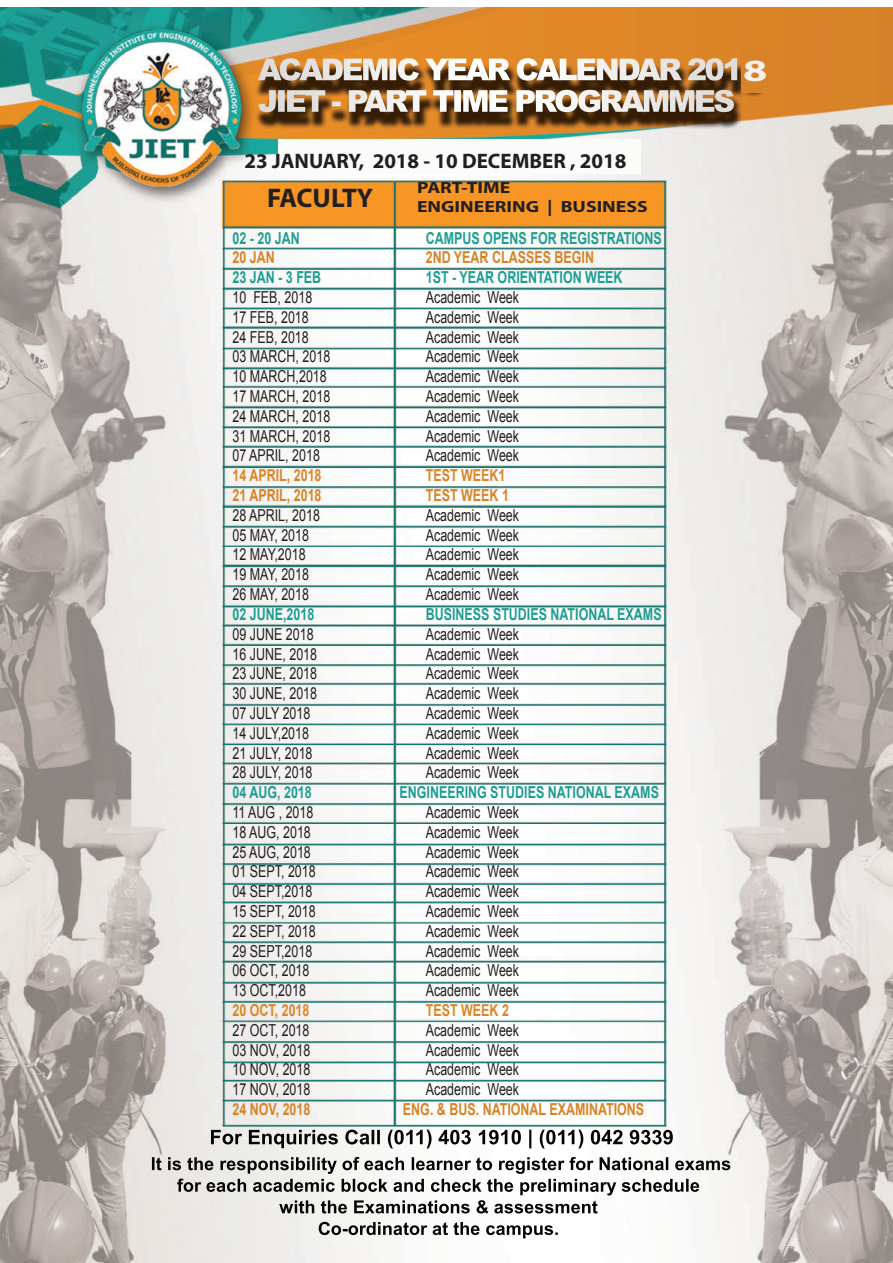
<style>
.page{position:relative;width:893px;height:1263px;background:#fff}
.page>*{position:absolute;margin:0;border:0;box-sizing:border-box;transform-origin:0 0}
.t1{font:700 31.05px "Myriad Pro";color:#f2f1f0;scale:1.41 1}
.t2{font:700 27px "Myriad Pro";letter-spacing:-.015em;color:#231f20}
.t3{font:700 21px "Myriad Pro";color:#231f20}
.t4{font:16.5px "Arial";color:#231f20;scale:.76 1}
.t5{font:700 16.5px "Arial";color:#1e9e93;scale:.76 1}
.t6{font:700 16.5px "Arial";color:#d78327;scale:.76 1}
.t7{font:700 16.5px "Arial";color:#db8528;scale:.76 1}
.t8{font:700 16.5px "Arial";color:#d88328;scale:.76 1}
.t9{font:700 16.5px "Arial";color:#dc8627;scale:.76 1}
.t10{font:700 16.2px/19.5px "Myriad Pro";color:#231f20;scale:1.22 1}
</style>
<div class="page">
<img style="left:0;top:8px;width:893px;height:1255px">
<img style="left:152px;top:1157px;width:516px;height:13px">
<img style="left:345px;top:1130px;width:328px;height:18px">
<img style="left:398px;top:58px;width:343px;height:23px">
<div style="left:741px;top:49px;width:29px;height:44px;background:#d88329"></div>
<div style="left:278px;top:139px;width:363px;height:35px;background:#fbfbfa"></div>
<p class="t3" style="left:244px;top:147px;width:383px">23 JANUARY, 2018 - 10 DECEMBER , 2018</p>
<h2 class="t2" style="left:267px;top:180px;width:108px">FACULTY</h2>
<p class="t10" style="left:417px;top:177px;width:190px">PART-TIME<br>ENGINEERING | BUSINESS</p>
<p class="t5" style="left:232px;top:227px;width:90px">02 - 20 JAN</p>
<p class="t5" style="left:426px;top:227px;width:312px">CAMPUS OPENS FOR REGISTRATIONS</p>
<p class="t6" style="left:232px;top:247px;width:57px">20 JAN</p>
<p class="t6" style="left:426px;top:247px;width:223px">2ND YEAR CLASSES BEGIN</p>
<p class="t5" style="left:232px;top:266px;width:118px">23 JAN - 3 FEB</p>
<p class="t5" style="left:426px;top:266px;width:260px">1ST - YEAR ORIENTATION WEEK</p>
<p class="t4" style="left:232px;top:286px;width:106px">10 FEB, 2018</p>
<p class="t4" style="left:426px;top:286px;width:124px">Academic Week</p>
<p class="t4" style="left:232px;top:306px;width:102px">17 FEB, 2018</p>
<p class="t4" style="left:426px;top:306px;width:124px">Academic Week</p>
<p class="t4" style="left:232px;top:326px;width:102px">24 FEB, 2018</p>
<p class="t4" style="left:426px;top:326px;width:124px">Academic Week</p>
<p class="t4" style="left:232px;top:346px;width:130px">03 MARCH, 2018</p>
<p class="t4" style="left:426px;top:346px;width:124px">Academic Week</p>
<p class="t4" style="left:232px;top:366px;width:126px">10 MARCH,2018</p>
<p class="t4" style="left:426px;top:366px;width:124px">Academic Week</p>
<p class="t4" style="left:232px;top:385px;width:130px">17 MARCH, 2018</p>
<p class="t4" style="left:426px;top:385px;width:124px">Academic Week</p>
<p class="t4" style="left:232px;top:405px;width:130px">24 MARCH, 2018</p>
<p class="t4" style="left:426px;top:405px;width:124px">Academic Week</p>
<p class="t4" style="left:232px;top:425px;width:130px">31 MARCH, 2018</p>
<p class="t4" style="left:426px;top:425px;width:124px">Academic Week</p>
<p class="t4" style="left:232px;top:445px;width:116px">07 APRIL, 2018</p>
<p class="t4" style="left:426px;top:445px;width:124px">Academic Week</p>
<p class="t7" style="left:232px;top:464px;width:119px">14 APRIL, 2018</p>
<p class="t7" style="left:426px;top:464px;width:106px">TEST WEEK1</p>
<p class="t8" style="left:232px;top:484px;width:119px">21 APRIL, 2018</p>
<p class="t8" style="left:426px;top:484px;width:111px">TEST WEEK 1</p>
<p class="t4" style="left:232px;top:504px;width:116px">28 APRIL, 2018</p>
<p class="t4" style="left:426px;top:504px;width:124px">Academic Week</p>
<p class="t4" style="left:232px;top:524px;width:102px">05 MAY, 2018</p>
<p class="t4" style="left:426px;top:524px;width:124px">Academic Week</p>
<p class="t4" style="left:232px;top:544px;width:98px">12 MAY,2018</p>
<p class="t4" style="left:426px;top:544px;width:124px">Academic Week</p>
<p class="t4" style="left:232px;top:564px;width:102px">19 MAY, 2018</p>
<p class="t4" style="left:426px;top:564px;width:124px">Academic Week</p>
<p class="t4" style="left:232px;top:583px;width:102px">26 MAY, 2018</p>
<p class="t4" style="left:426px;top:583px;width:124px">Academic Week</p>
<p class="t5" style="left:232px;top:603px;width:109px">02 JUNE,2018</p>
<p class="t5" style="left:426px;top:603px;width:312px">BUSINESS STUDIES NATIONAL EXAMS</p>
<p class="t4" style="left:232px;top:623px;width:108px">09 JUNE 2018</p>
<p class="t4" style="left:426px;top:623px;width:124px">Academic Week</p>
<p class="t4" style="left:232px;top:643px;width:113px">16 JUNE, 2018</p>
<p class="t4" style="left:426px;top:643px;width:124px">Academic Week</p>
<p class="t4" style="left:232px;top:663px;width:113px">23 JUNE, 2018</p>
<p class="t4" style="left:426px;top:663px;width:124px">Academic Week</p>
<p class="t4" style="left:232px;top:682px;width:113px">30 JUNE, 2018</p>
<p class="t4" style="left:426px;top:682px;width:124px">Academic Week</p>
<p class="t4" style="left:232px;top:702px;width:104px">07 JULY 2018</p>
<p class="t4" style="left:426px;top:702px;width:124px">Academic Week</p>
<p class="t4" style="left:232px;top:722px;width:102px">14 JULY,2018</p>
<p class="t4" style="left:426px;top:722px;width:124px">Academic Week</p>
<p class="t4" style="left:232px;top:742px;width:107px">21 JULY, 2018</p>
<p class="t4" style="left:426px;top:742px;width:124px">Academic Week</p>
<p class="t4" style="left:232px;top:762px;width:107px">28 JULY, 2018</p>
<p class="t4" style="left:426px;top:762px;width:124px">Academic Week</p>
<p class="t5" style="left:232px;top:781px;width:106px">04 AUG, 2018</p>
<p class="t5" style="left:399px;top:781px;width:343px">ENGINEERING STUDIES NATIONAL EXAMS</p>
<p class="t4" style="left:232px;top:801px;width:108px">11 AUG , 2018</p>
<p class="t4" style="left:426px;top:801px;width:124px">Academic Week</p>
<p class="t4" style="left:232px;top:821px;width:105px">18 AUG, 2018</p>
<p class="t4" style="left:426px;top:821px;width:124px">Academic Week</p>
<p class="t4" style="left:232px;top:841px;width:105px">25 AUG, 2018</p>
<p class="t4" style="left:426px;top:841px;width:124px">Academic Week</p>
<p class="t4" style="left:232px;top:861px;width:111px">01 SEPT, 2018</p>
<p class="t4" style="left:426px;top:861px;width:124px">Academic Week</p>
<p class="t4" style="left:232px;top:880px;width:106px">04 SEPT,2018</p>
<p class="t4" style="left:426px;top:880px;width:124px">Academic Week</p>
<p class="t4" style="left:232px;top:900px;width:111px">15 SEPT, 2018</p>
<p class="t4" style="left:426px;top:900px;width:124px">Academic Week</p>
<p class="t4" style="left:232px;top:920px;width:111px">22 SEPT, 2018</p>
<p class="t4" style="left:426px;top:920px;width:124px">Academic Week</p>
<p class="t4" style="left:232px;top:940px;width:106px">29 SEPT,2018</p>
<p class="t4" style="left:426px;top:940px;width:124px">Academic Week</p>
<p class="t4" style="left:232px;top:960px;width:103px">06 OCT, 2018</p>
<p class="t4" style="left:426px;top:960px;width:124px">Academic Week</p>
<p class="t4" style="left:232px;top:979px;width:98px">13 OCT,2018</p>
<p class="t4" style="left:426px;top:979px;width:124px">Academic Week</p>
<p class="t9" style="left:232px;top:999px;width:103px">20 OCT, 2018</p>
<p class="t9" style="left:426px;top:999px;width:111px">TEST WEEK 2</p>
<p class="t4" style="left:232px;top:1019px;width:103px">27 OCT, 2018</p>
<p class="t4" style="left:426px;top:1019px;width:124px">Academic Week</p>
<p class="t4" style="left:232px;top:1039px;width:104px">03 NOV, 2018</p>
<p class="t4" style="left:426px;top:1039px;width:124px">Academic Week</p>
<p class="t4" style="left:232px;top:1059px;width:104px">10 NOV, 2018</p>
<p class="t4" style="left:426px;top:1059px;width:124px">Academic Week</p>
<p class="t4" style="left:232px;top:1078px;width:104px">17 NOV, 2018</p>
<p class="t4" style="left:426px;top:1078px;width:124px">Academic Week</p>
<p class="t6" style="left:232px;top:1098px;width:104px">24 NOV, 2018</p>
<p class="t6" style="left:403px;top:1098px;width:319px">ENG. &amp; BUS. NATIONAL EXAMINATIONS</p>
<h1 class="t1" style="left:743px;top:50px;width:19px">8</h1>
</div>
